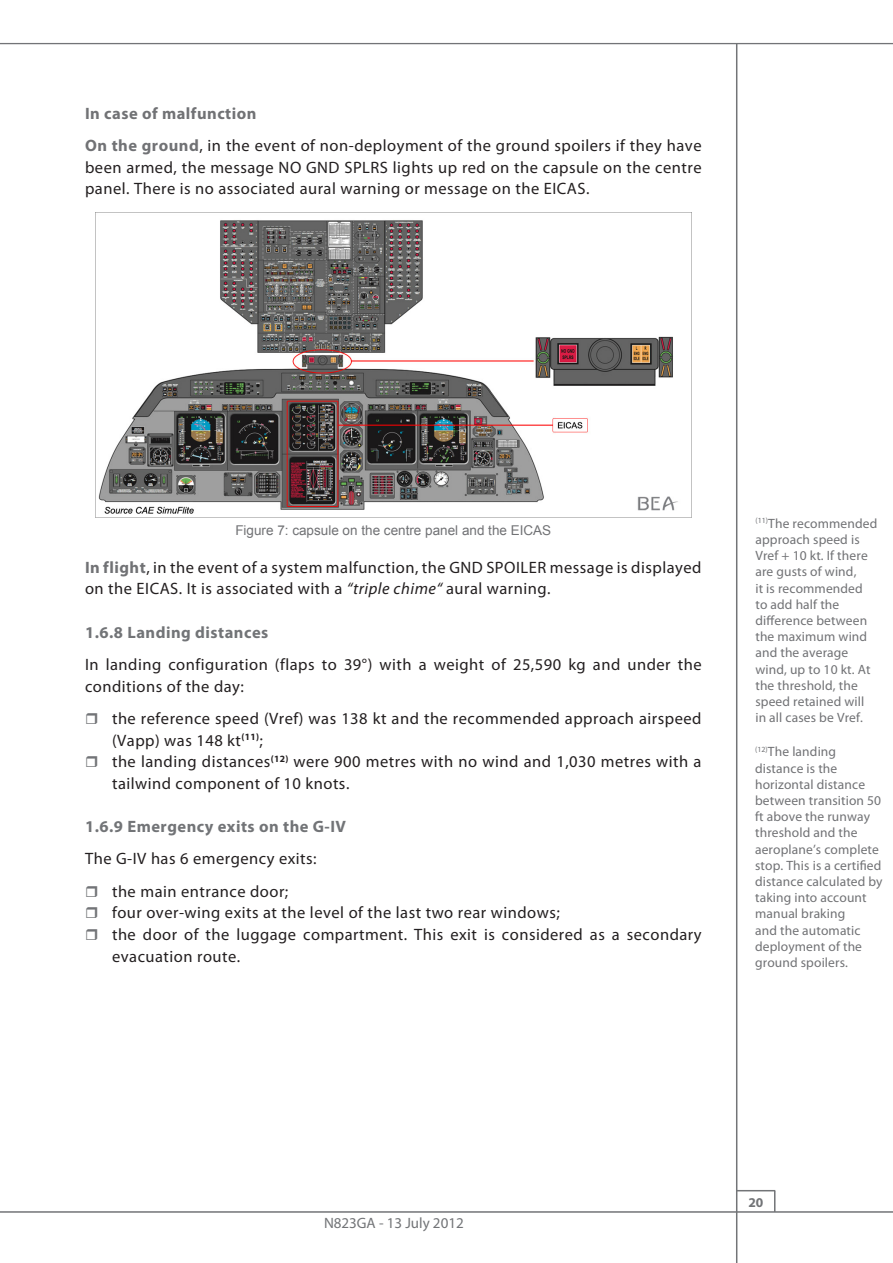
<style>
.page{position:relative;width:893px;height:1263px;background:#fff}
.page>*{position:absolute;margin:0;border:0;box-sizing:border-box;transform-origin:0 0}
.PUCE_0_2_cm{font:16.5px/21.6px "Myriad Pro";letter-spacing:.03em;color:#231f20}
.Titre_3{font:700 16.5px "Myriad Pro";letter-spacing:.03em;color:#727477}
.t1{font:700 16.5px "Myriad Pro";letter-spacing:.03em;color:#717275}
.t2{font:15px "Myriad Pro";color:#727477}
.t3{font:13.5px/16.2px "Myriad Pro";letter-spacing:.01em;color:#717275}
.Légende{font:13.5px "Arial";color:#717275}
.t4{font:700 13.5px "Myriad Pro";color:#727477}
.s1{font-weight:700;color:#717275}
.s2{font-style:italic}
</style>
<div class="page">
<hr style="left:0;top:1211px;width:893px;height:2px;background:#727477">
<hr style="left:0;top:43px;width:893px;height:1px;background:#727477">
<hr style="left:736px;top:44px;width:1px;height:1219px;background:#727477">
<hr style="left:736px;top:1190px;width:39px;height:1px;background:#727477">
<svg style="left:774px;top:1191px;width:1px;height:20px"></svg>
<img style="left:96px;top:212px;width:595px;height:306px">
<p class="t1" style="left:85px;top:103px;width:173px">In case of malfunction</p>
<p class="PUCE_0_2_cm" style="left:85px;top:135px;width:618px;text-align:justify"><span class="s1">On the ground</span>, in the event of non-deployment of the ground spoilers if they have been armed, the message NO GND SPLRS lights up red on the capsule on the centre panel. There is no associated aural warning or message on the EICAS.</p>
<p class="Légende" style="left:235px;top:521px;width:317px">Figure 7: capsule on the centre panel and the EICAS</p>
<p class="PUCE_0_2_cm" style="left:85px;top:556px;width:618px"><span class="s1">In flight</span>, in the event of a system malfunction, the GND SPOILER message is displayed on the EICAS. It is associated with a <span class="s2">“triple chime“</span> aural warning.</p>
<p class="Titre_3" style="left:85px;top:621px;width:185px">1.6.8 Landing distances</p>
<p class="PUCE_0_2_cm" style="left:85px;top:653px;width:618px">In landing configuration (flaps to 39°) with a weight of 25,590 kg and under the conditions of the day:</p>
<p class="PUCE_0_2_cm" style="left:112px;top:707px;width:591px">the reference speed (Vref) was 138 kt and the recommended approach airspeed (Vapp) was 148 kt<sup>(11)</sup>;</p>
<p class="PUCE_0_2_cm" style="left:112px;top:750px;width:591px">the landing distances<sup>(12)</sup> were 900 metres with no wind and 1,030 metres with a tailwind component of 10 knots.</p>
<p class="Titre_3" style="left:85px;top:816px;width:263px">1.6.9 Emergency exits on the G-IV</p>
<p class="PUCE_0_2_cm" style="left:85px;top:848px;width:233px">The G-IV has 6 emergency exits:</p>
<p class="PUCE_0_2_cm" style="left:112px;top:880px;width:178px">the main entrance door;</p>
<p class="PUCE_0_2_cm" style="left:112px;top:902px;width:449px">four over-wing exits at the level of the last two rear windows;</p>
<p class="PUCE_0_2_cm" style="left:112px;top:923px;width:591px">the door of the luggage compartment. This exit is considered as a secondary evacuation route.</p>
<p class="t3" style="left:755px;top:515px;width:123px"><sup>(11)</sup>The recommended approach speed is<br>Vref + 10 kt. If there are gusts of wind,<br>it is recommended to add half the difference between the maximum wind and the average wind, up to 10 kt. At the threshold, the speed retained will in all cases be Vref.</p>
<p class="t3" style="left:755px;top:744px;width:129px"><sup>(12)</sup>The landing distance is the horizontal distance between transition 50 ft above the runway threshold and the aeroplane’s complete stop. This is a certified distance calculated by taking into account manual braking<br>and the automatic deployment of the ground spoilers.</p>
<p class="t2" style="left:324px;top:1213px;width:141px">N823GA - 13 July 2012</p>
<p class="t4" style="left:748px;top:1193px;width:16px">20</p>
</div>
